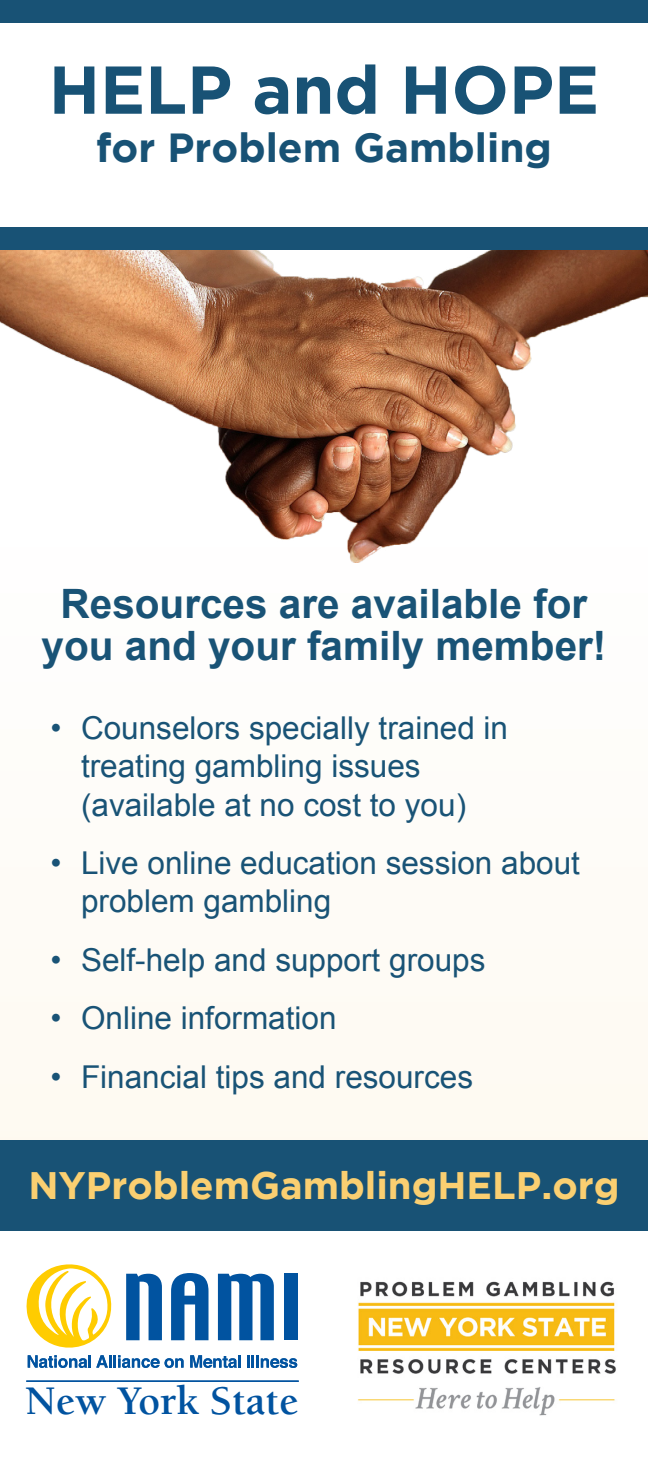
<style>
.page{position:relative;width:648px;height:1458px;background:#fff}
.page>*{position:absolute;margin:0;border:0;box-sizing:border-box;transform-origin:0 0}
.t1{font:700 67.5px "Gotham";color:#185275}
.t2{font:700 41.85px "Berkeley";color:#0153a0}
.t3{font:700 40.5px/42.8px "Arial";color:#195376;text-align:center}
.t4{font:700 40.5px "Gotham";color:#185275}
.t5{font:700 38.25px "Gotham";color:#facf71}
.t6{font:31.5px/38.2px "Arial";color:#195376}
</style>
<div class="page">
<div style="left:0;top:300px;width:648px;height:840px;background:#fefcf8"></div>
<img style="left:358px;top:1281px;width:258px;height:135px">
<img style="left:0;top:249px;width:648px;height:313px">
<div style="left:0;top:0;width:648px;height:23px;background:#185275"></div>
<div style="left:0;top:1140px;width:648px;height:91px;background:#185275"></div>
<div style="left:0;top:227px;width:648px;height:22px;background:#185275"></div>
<svg style="left:26px;top:1264px;width:271px;height:104px"></svg>
<hr style="left:26px;top:1380px;width:273px;height:2px;background:#0153a0">
<p class="t1" style="left:49px;top:51px;width:552px">HELP and HOPE</p>
<p class="t4" style="left:96px;top:125px;width:457px">for Problem Gambling</p>
<p class="t3" style="left:42px;top:583px;width:566px">Resources are available for you and your family member!</p>
<p class="t6" style="left:81px;top:709px;width:429px;text-indent:-30px">• Counselors specially trained in treating gambling issues (available at no cost to you)</p>
<p class="t6" style="left:81px;top:844px;width:501px;text-indent:-30px">• Live online education session about problem gambling</p>
<p class="t6" style="left:51px;top:941px;width:436px">• Self-help and support groups</p>
<p class="t6" style="left:51px;top:999px;width:287px">• Online information</p>
<p class="t6" style="left:51px;top:1058px;width:424px">• Financial tips and resources</p>
<p class="t5" style="left:28px;top:1164px;width:593px">NYProblemGamblingHELP.org</p>
<p class="t2" style="left:25px;top:1379px;width:275px">New York State</p>
</div>
